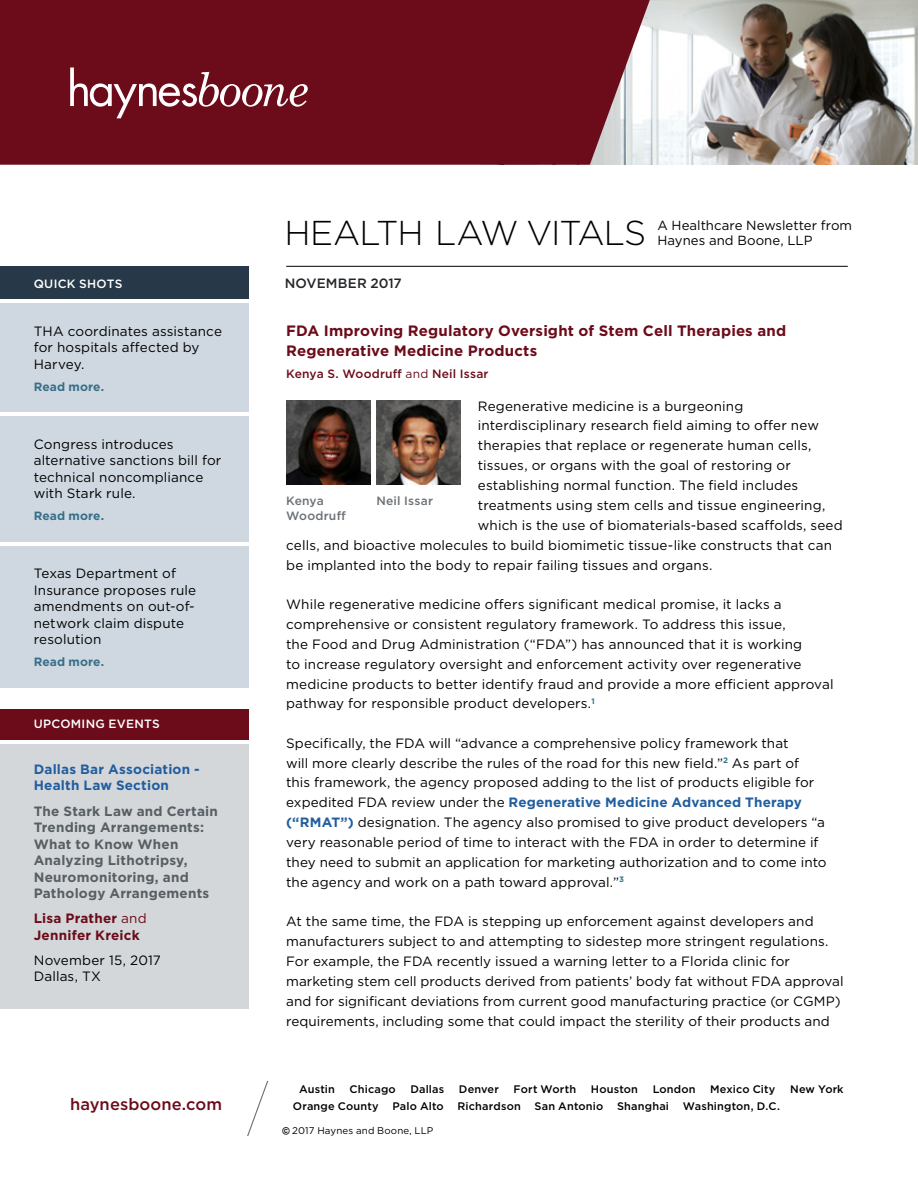
<style>
.page{position:relative;width:918px;height:1188px;background:#fff}
.page>*{position:absolute;margin:0;border:0;box-sizing:border-box;transform-origin:0 0}
.t1{font:300 34.5px "Gotham";letter-spacing:-.03em;color:#000}
.t2{font:500 16.5px "Gotham";letter-spacing:.005em;color:#6c0b1a}
.t3{font:700 15px/20px "Gotham";letter-spacing:.01em;color:#6c0b1a}
.t4{font:13.5px/20px "Gotham";letter-spacing:.005em;color:#000}
.t5{font:700 13.5px/16.5px "Gotham";letter-spacing:.015em;color:#575f64}
.t6{font:700 13.5px/16.5px "Gotham";letter-spacing:.015em;color:#215e9e}
.t7{font:700 13.5px/16.5px "Gotham";letter-spacing:.015em;color:#6c0b1a}
.t8{font:500 13.5px "Gotham";letter-spacing:.005em;color:#232629}
.t9{font:13.2px/15px "Gotham";letter-spacing:.005em;color:#000}
.t10{font:500 12px "Gotham";letter-spacing:.02em;color:#6c0b1a}
.t11{font:700 12px "Gotham";letter-spacing:.01em;color:#386f88}
.t12{font:500 12px "Gotham";letter-spacing:.025em;color:#fff}
.t13{font:500 12px/15px "Gotham";letter-spacing:.02em;color:#6b7075}
.t14{font:500 10.95px "Gotham";letter-spacing:.015em;color:#000}
.t15{font:9.75px "Gotham";letter-spacing:.015em;color:#000}
.s1{font-weight:400}
.s2{font-weight:700;color:#215e9e}
.s3{font-family:"Gill Sans";font-weight:700}
</style>
<div class="page">
<img style="left:655px;top:0;width:263px;height:165px">
<div style="left:0;top:0;width:655px;height:165px;background:#6c0b1a"></div>
<svg style="left:70px;top:67px;width:238px;height:51px;background:#873844"></svg>
<svg style="left:247px;top:1081px;width:22px;height:54px"></svg>
<div style="left:0;top:744px;width:248px;height:264px;background:#d4d7da"></div>
<div style="left:0;top:709px;width:248px;height:30px;background:#6c0b1a"></div>
<div style="left:0;top:303px;width:248px;height:109px;background:#cfd8e1"></div>
<div style="left:0;top:416px;width:248px;height:126px;background:#cfd8e1"></div>
<div style="left:0;top:546px;width:248px;height:142px;background:#cfd8e1"></div>
<div style="left:0;top:267px;width:248px;height:32px;background:#273948"></div>
<img style="left:286px;top:401px;width:84px;height:84px">
<img style="left:376px;top:401px;width:85px;height:84px">
<hr style="left:286px;top:266px;width:562px;height:1px;background:#000">
<p class="t12" style="left:34px;top:275px;width:90px">QUICK SHOTS</p>
<p class="t4" style="left:34px;top:322px;width:190px;line-height:16.5px">THA coordinates assistance for hospitals affected by<br>Harvey.</p>
<p class="t11" style="left:34px;top:378px;width:72px">Read more.</p>
<p class="t4" style="left:34px;top:435px;width:189px;line-height:16.5px">Congress introduces alternative sanctions bill for technical noncompliance with Stark rule.</p>
<p class="t11" style="left:34px;top:508px;width:72px">Read more.</p>
<p class="t4" style="left:34px;top:565px;width:164px;line-height:16.5px">Texas Department of<br>Insurance proposes rule amendments on out-of&shy;network claim dispute resolution</p>
<p class="t11" style="left:34px;top:654px;width:72px">Read more.</p>
<p class="t12" style="left:34px;top:716px;width:128px">UPCOMING EVENTS</p>
<p class="t6" style="left:34px;top:761px;width:168px">Dallas Bar Association -<br>Health Law Section</p>
<p class="t5" style="left:34px;top:802px;width:186px">The Stark Law and Certain<br>Trending Arrangements:<br>What to Know When<br>Analyzing Lithotripsy,<br>Neuromonitoring, and<br>Pathology Arrangements</p>
<p class="t7" style="left:34px;top:910px;width:115px">Lisa Prather <span class="s1">and<br></span>Jennifer Kreick</p>
<p class="t4" style="left:34px;top:952px;width:129px;line-height:16.5px">November 15, 2017<br>Dallas, TX</p>
<p class="t2" style="left:70px;top:1093px;width:153px">haynesboone.com</p>
<h1 class="t1" style="left:284px;top:211px;width:363px">HEALTH LAW VITALS</h1>
<p class="t8" style="left:285px;top:274px;width:119px">NOVEMBER 2017</p>
<p class="t9" style="left:657px;top:217px;width:196px">A Healthcare Newsletter from<br>Haynes and Boone, LLP</p>
<p class="t3" style="left:286px;top:321px;width:501px">FDA Improving Regulatory Oversight of Stem Cell Therapies and<br>Regenerative Medicine Products</p>
<p class="t10" style="left:286px;top:366px;width:204px">Kenya S. Woodruff <span class="s1">and</span> Neil Issar</p>
<p class="t4" style="left:478px;top:396px;width:267px">Regenerative medicine is a burgeoning</p>
<p class="t4" style="left:478px;top:415px;width:343px">interdisciplinary research field aiming to offer new</p>
<p class="t4" style="left:478px;top:435px;width:335px">therapies that replace or regenerate human cells,</p>
<p class="t4" style="left:478px;top:455px;width:315px">tissues, or organs with the goal of restoring or</p>
<p class="t4" style="left:478px;top:475px;width:322px">establishing normal function. The field includes</p>
<p class="t4" style="left:478px;top:495px;width:349px">treatments using stem cells and tissue engineering,</p>
<p class="t4" style="left:478px;top:515px;width:366px">which is the use of biomaterials-based scaffolds, seed</p>
<p class="t4" style="left:286px;top:535px;width:547px">cells, and bioactive molecules to build biomimetic tissue-like constructs that can</p>
<p class="t4" style="left:286px;top:555px;width:428px">be implanted into the body to repair failing tissues and organs.</p>
<p class="t4" style="left:286px;top:594px;width:549px">While regenerative medicine offers significant medical promise, it lacks a comprehensive or consistent regulatory framework. To address this issue,<br>the Food and Drug Administration (“FDA”) has announced that it is working<br>to increase regulatory oversight and enforcement activity over regenerative medicine products to better identify fraud and provide a more efficient approval pathway for responsible product developers.<sup>1</sup></p>
<p class="t4" style="left:286px;top:733px;width:542px">Specifically, the FDA will “advance a comprehensive policy framework that<br>will more clearly describe the rules of the road for this new field.”<sup>2</sup> As part of<br>this framework, the agency proposed adding to the list of products eligible for expedited FDA review under the <span class="s2">Regenerative Medicine Advanced Therapy (“RMAT”)</span> designation. The agency also promised to give product developers “a very reasonable period of time to interact with the FDA in order to determine if they need to submit an application for marketing authorization and to come into the agency and work on a path toward approval.”<sup>3</sup></p>
<p class="t4" style="left:286px;top:911px;width:559px">At the same time, the FDA is stepping up enforcement against developers and manufacturers subject to and attempting to sidestep more stringent regulations.<br>For example, the FDA recently issued a warning letter to a Florida clinic for marketing stem cell products derived from patients’ body fat without FDA approval and for significant deviations from current good manufacturing practice (or CGMP) requirements, including some that could impact the sterility of their products and</p>
<p class="t13" style="left:286px;top:493px;width:61px">Kenya<br>Woodruff</p>
<p class="t13" style="left:376px;top:493px;width:58px">Neil Issar</p>
<p class="t14" style="left:299px;top:1082px;width:37px">Austin</p>
<p class="t14" style="left:350px;top:1082px;width:48px">Chicago</p>
<p class="t14" style="left:410px;top:1082px;width:35px">Dallas</p>
<p class="t14" style="left:459px;top:1082px;width:42px">Denver</p>
<p class="t14" style="left:514px;top:1082px;width:64px">Fort Worth</p>
<p class="t14" style="left:591px;top:1082px;width:49px">Houston</p>
<p class="t14" style="left:653px;top:1082px;width:44px">London</p>
<p class="t14" style="left:710px;top:1082px;width:67px">Mexico City</p>
<p class="t14" style="left:790px;top:1082px;width:55px">New York</p>
<p class="t14" style="left:293px;top:1099px;width:489px">Orange County Palo Alto Richardson San Antonio Shanghai Washington, D.C.</p>
<p class="t15" style="left:282px;top:1124px;width:153px"><span class="s3">©</span> 2017 Haynes and Boone, LLP</p>
</div>
